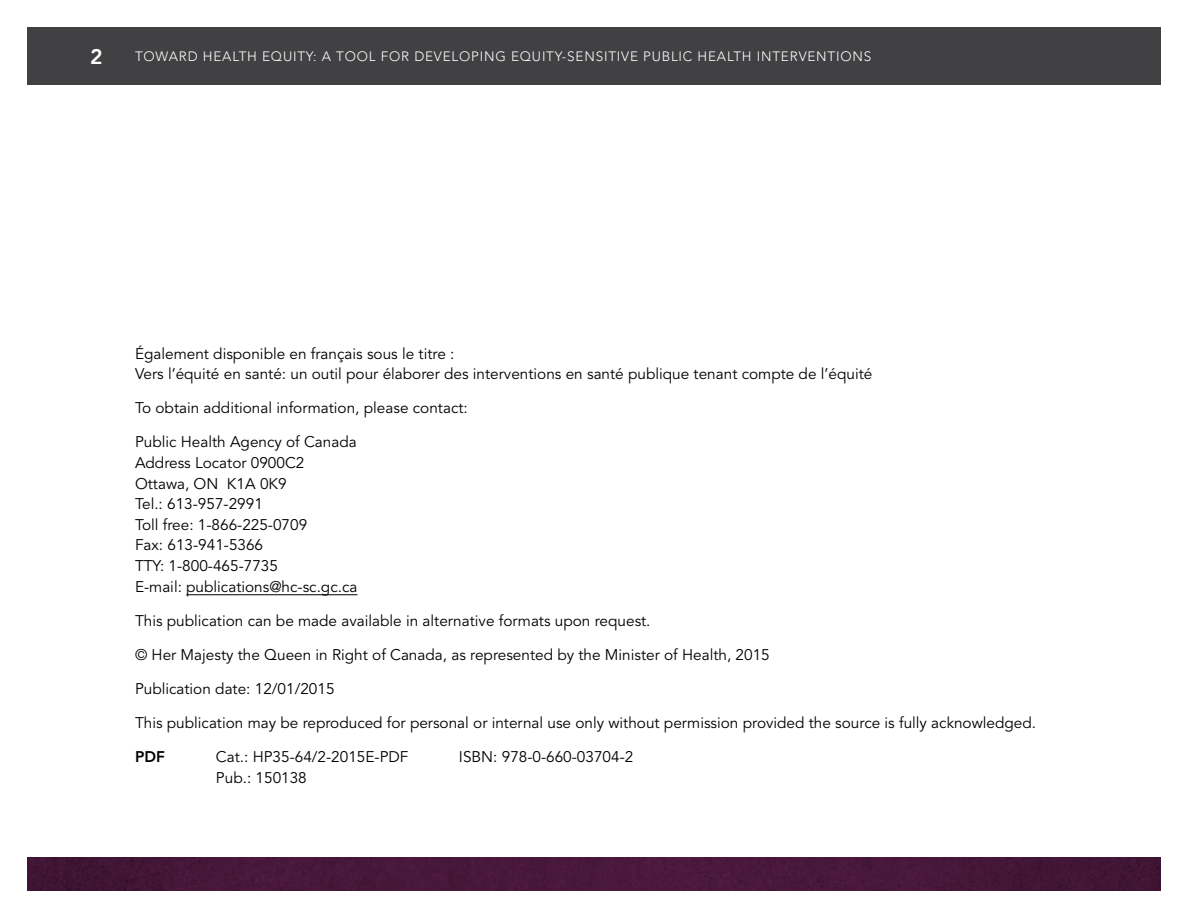
<style>
.page{position:relative;width:1188px;height:918px;background:#fff}
.page>*{position:absolute;margin:0;border:0;box-sizing:border-box;transform-origin:0 0}
.t1{font:800 21px "Avenir LT Std";color:#fff}
.BODY{font:15.3px/20.5px "Avenir LT Std";color:#000}
.BODY-2{font:800 15.3px "Avenir LT Std";color:#000}
.t2{font:300 13.5px "Avenir LT Std";letter-spacing:.06em;color:#fff}
</style>
<div class="page">
<div style="left:27px;top:27px;width:109px;height:57px;background:#414042"></div>
<div style="left:27px;top:857px;width:1134px;height:34px;background:#471739"></div>
<div style="left:135px;top:27px;width:1026px;height:57px;background:#414042"></div>
<hr style="left:186px;top:594px;width:171px;height:1px;background:#000">
<h1 class="t1" style="left:90px;top:44px;width:14px">2</h1>
<p class="t2" style="left:135px;top:48px;width:738px">TOWARD HEALTH EQUITY: A TOOL FOR DEVELOPING EQUITY-SENSITIVE PUBLIC HEALTH INTERVENTIONS</p>
<p class="BODY" style="left:135px;top:343px;width:739px">Également disponible en français sous le titre :<br>Vers l’équité en santé: un outil pour élaborer des interventions en santé publique tenant compte de l’équité</p>
<p class="BODY" style="left:135px;top:398px;width:334px">To obtain additional information, please contact:</p>
<p class="BODY" style="left:135px;top:432px;width:223px">Public Health Agency of Canada</p>
<p class="BODY" style="left:135px;top:453px;width:171px">Address Locator 0900C2</p>
<p class="BODY" style="left:135px;top:474px;width:153px">Ottawa, ON K1A 0K9</p>
<p class="BODY" style="left:135px;top:494px;width:129px">Tel.: 613-957-2991</p>
<p class="BODY" style="left:135px;top:515px;width:174px">Toll free: 1-866-225-0709</p>
<p class="BODY" style="left:135px;top:535px;width:130px">Fax: 613-941-5366</p>
<p class="BODY" style="left:135px;top:556px;width:145px">TTY: 1-800-465-7735</p>
<p class="BODY" style="left:135px;top:577px;width:224px">E-mail: publications@hc-sc.gc.ca</p>
<p class="BODY" style="left:135px;top:611px;width:517px">This publication can be made available in alternative formats upon request.</p>
<p class="BODY" style="left:135px;top:645px;width:636px">© Her Majesty the Queen in Right of Canada, as represented by the Minister of Health, 2015</p>
<p class="BODY" style="left:135px;top:679px;width:201px">Publication date: 12/01/2015</p>
<p class="BODY" style="left:135px;top:713px;width:903px">This publication may be reproduced for personal or internal use only without permission provided the source is fully acknowledged.</p>
<p class="BODY-2" style="left:135px;top:748px;width:31px">PDF</p>
<p class="BODY" style="left:216px;top:747px;width:194px">Cat.: HP35-64/2-2015E-PDF</p>
<p class="BODY" style="left:459px;top:747px;width:176px">ISBN: 978-0-660-03704-2</p>
<p class="BODY" style="left:216px;top:768px;width:92px">Pub.: 150138</p>
</div>
